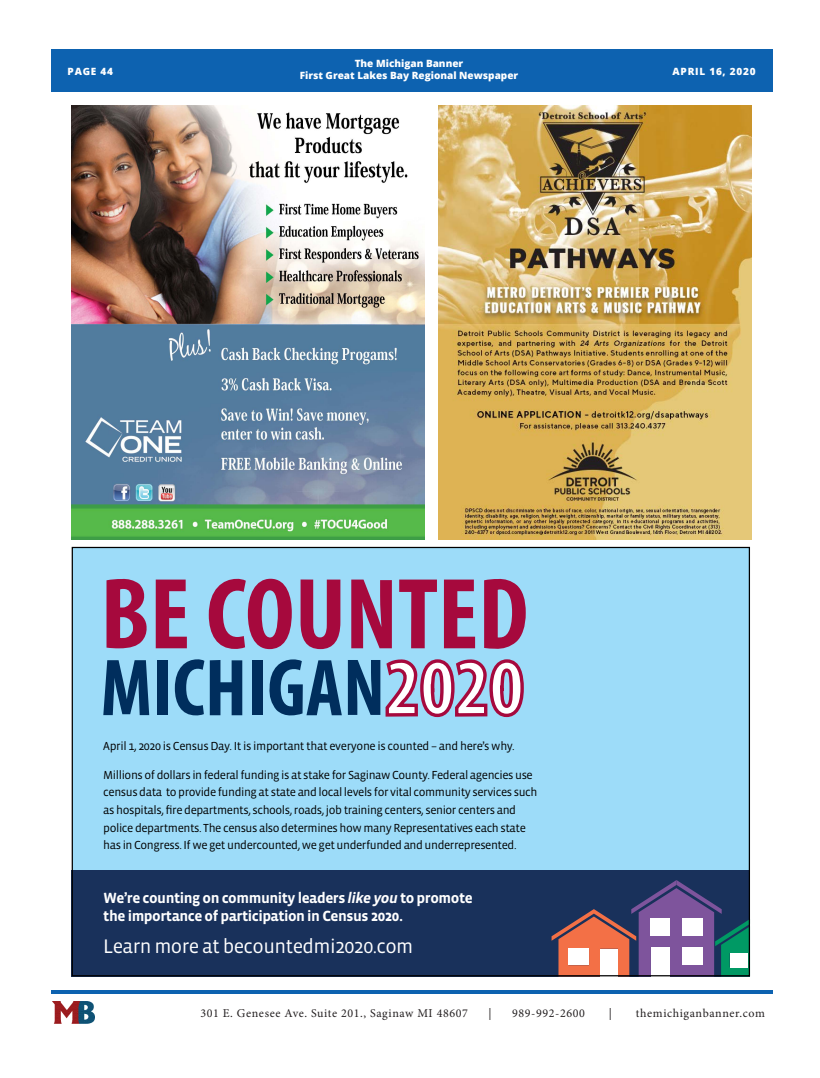
<style>
.page{position:relative;width:820px;height:1078px;background:#fff}
.page>*{position:absolute;margin:0;border:0;box-sizing:border-box;transform-origin:0 0}
.t1{font:20.1px "Vista Sans";letter-spacing:-.03em;color:#fff}
.t2{font:700 15.1px/17.6px "Vista Sans";letter-spacing:-.03em;color:#fff}
.t3{font:12px "Minion Pro";letter-spacing:.05em;color:#231f20}
.t4{font:11.9px/17.6px "Vista Sans";letter-spacing:-.035em;color:#000}
.t5{font:800 10px/12px "Open Sans";color:#fff;text-align:center}
.t6{font:800 10px "Open Sans";letter-spacing:.075em;color:#fff}
.s1{font-style:italic}
</style>
<div class="page">
<div style="left:51px;top:50px;width:721px;height:42px;background:#0d62b0"></div>
<hr style="left:51px;top:990px;width:721px;height:3px;background:#0d62b0">
<img style="left:53px;top:1001px;width:42px;height:22px">
<div style="left:72px;top:547px;width:677px;height:428px;background:#9ddcf9"></div>
<div style="left:72px;top:869px;width:677px;height:107px;background:#19315b"></div>
<svg style="left:551px;top:880px;width:196px;height:94px"></svg>
<div style="left:568px;top:948px;width:20px;height:16px;background:#fff"></div>
<div style="left:600px;top:948px;width:17px;height:28px;background:#fff"></div>
<div style="left:650px;top:946px;width:19px;height:30px;background:#fff"></div>
<div style="left:682px;top:946px;width:20px;height:18px;background:#fff"></div>
<div style="left:682px;top:917px;width:20px;height:18px;background:#fff"></div>
<div style="left:650px;top:917px;width:19px;height:18px;background:#fff"></div>
<div style="left:729px;top:952px;width:18px;height:14px;background:#fff"></div>
<svg style="left:106px;top:578px;width:41px;height:70px"></svg>
<svg style="left:156px;top:579px;width:31px;height:69px"></svg>
<svg style="left:209px;top:578px;width:83px;height:71px"></svg>
<svg style="left:300px;top:579px;width:40px;height:70px"></svg>
<svg style="left:351px;top:579px;width:41px;height:69px"></svg>
<svg style="left:399px;top:579px;width:38px;height:69px"></svg>
<svg style="left:444px;top:579px;width:31px;height:69px"></svg>
<svg style="left:484px;top:578px;width:41px;height:71px"></svg>
<svg style="left:103px;top:660px;width:46px;height:55px"></svg>
<div style="left:157px;top:659px;width:11px;height:55px;background:#002e5d"></div>
<svg style="left:175px;top:659px;width:29px;height:56px"></svg>
<svg style="left:210px;top:660px;width:32px;height:55px"></svg>
<div style="left:252px;top:659px;width:10px;height:55px;background:#002e5d"></div>
<svg style="left:269px;top:659px;width:73px;height:56px"></svg>
<svg style="left:348px;top:659px;width:176px;height:58px"></svg>
<img style="left:72px;top:105px;width:352px;height:434px">
<img style="left:438px;top:105px;width:313px;height:434px">
<p class="t5" style="left:68px;top:65px;width:47px">PAGE 44</p>
<p class="t5" style="left:299px;top:57px;width:220px">The Michigan Banner<br>First Great Lakes Bay Regional Newspaper</p>
<p class="t6" style="left:672px;top:64px;width:84px">APRIL 16, 2020</p>
<p class="t4" style="left:103px;top:737px;width:413px">April 1, 2020 is Census Day. It is important that everyone is counted – and here’s why.</p>
<p class="t4" style="left:103px;top:766px;width:435px">Millions of dollars in federal funding is at stake for Saginaw County. Federal agencies use census data to provide funding at state and local levels for vital community services such as hospitals, fire departments, schools, roads, job training centers, senior centers and police departments. The census also determines how many Representatives each state has in Congress. If we get undercounted, we get underfunded and underrepresented.</p>
<p class="t2" style="left:103px;top:889px;width:371px">We’re counting on community leaders <span class="s1">like you</span> to promote the importance of participation in Census 2020.</p>
<p class="t1" style="left:103px;top:936px;width:311px">Learn more at becountedmi2020.com</p>
<p class="t3" style="left:200px;top:1004px;width:269px">301 E. Genesee Ave. Suite 201., Saginaw MI 48607</p>
<p class="t3" style="left:488px;top:1004px;width:5px">|</p>
<p class="t3" style="left:512px;top:1004px;width:74px">989-992-2600</p>
<p class="t3" style="left:608px;top:1004px;width:5px">|</p>
<p class="t3" style="left:635px;top:1004px;width:130px">themichiganbanner.com</p>
</div>
